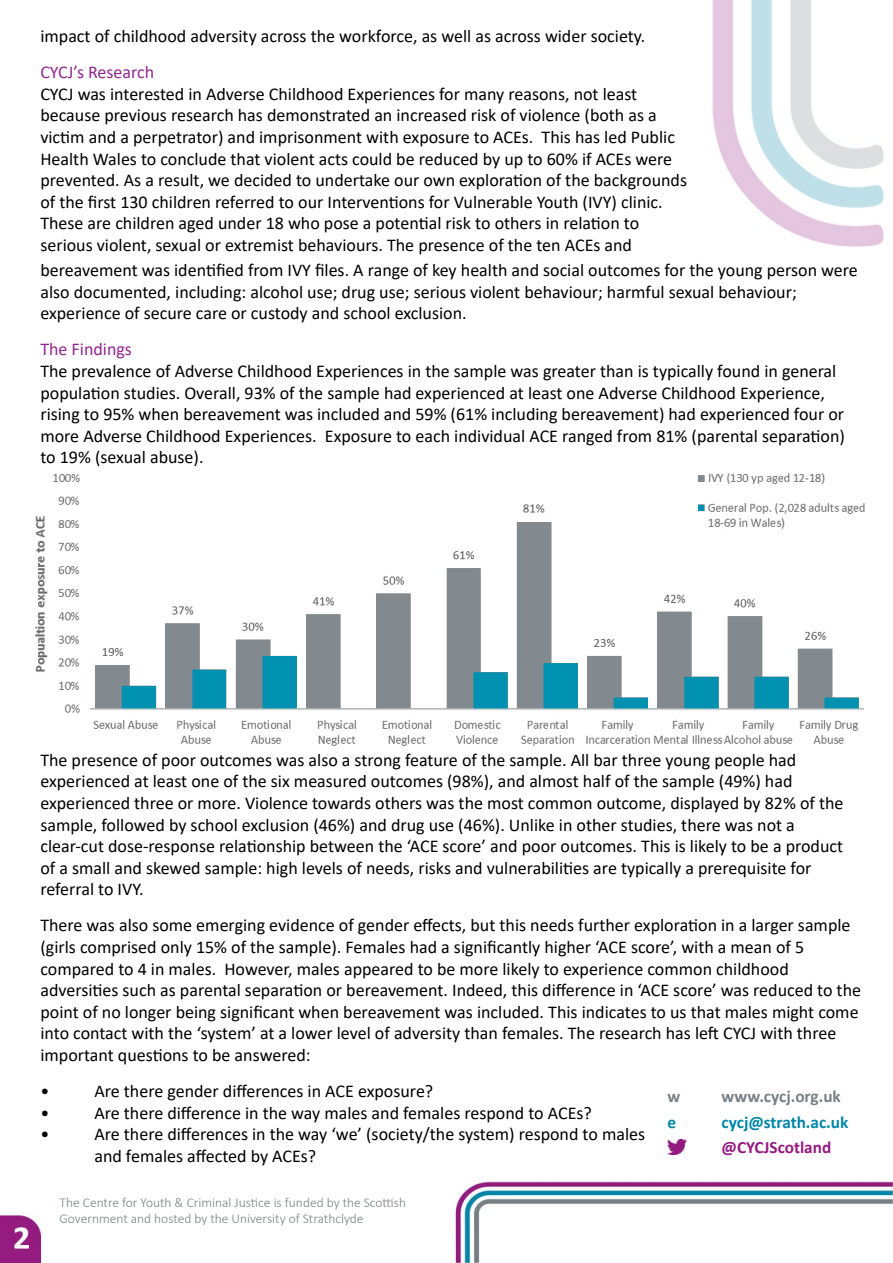
<style>
.page{position:relative;width:893px;height:1263px;background:#fff}
.page>*{position:absolute;margin:0;border:0;box-sizing:border-box;transform-origin:0 0}
.t1{font:18px/21.6px "Calibri";color:#000}
.t2{font:18px "Calibri";color:#92278f}
.t3{font:700 17.25px "Calibri";color:#0086a8}
.t4{font:700 17.25px "Calibri";color:#778085}
.t5{font:700 17.25px "Calibri";color:#951b81}
.t6{font:300 13.5px/16.2px "Calibri";color:#778085}
</style>
<div class="page">
<img style="left:452px;top:1181px;width:441px;height:82px">
<img style="left:0;top:1215px;width:42px;height:48px">
<img style="left:35px;top:473px;width:830px;height:273px">
<img style="left:668px;top:1139px;width:19px;height:15px">
<img style="left:712px;top:0;width:172px;height:247px">
<p class="t1" style="left:40px;top:25px;width:606px">impact of childhood adversity across the workforce, as well as across wider society.</p>
<p class="t2" style="left:40px;top:60px;width:115px">CYCJ’s Research</p>
<p class="t1" style="left:40px;top:83px;width:648px">CYCJ was interested in Adverse Childhood Experiences for many reasons, not least because previous research has demonstrated an increased risk of violence (both as a victim and a perpetrator) and imprisonment with exposure to ACEs. This has led Public Health Wales to conclude that violent acts could be reduced by up to 60% if ACEs were prevented. As a result, we decided to undertake our own exploration of the backgrounds of the first 130 children referred to our Interventions for Vulnerable Youth (IVY) clinic.<br>These are children aged under 18 who pose a potential risk to others in relation to serious violent, sexual or extremist behaviours. The presence of the ten ACEs and</p>
<p class="t1" style="left:40px;top:259px;width:819px">bereavement was identified from IVY files. A range of key health and social outcomes for the young person were also documented, including: alcohol use; drug use; serious violent behaviour; harmful sexual behaviour; experience of secure care or custody and school exclusion.</p>
<p class="t2" style="left:40px;top:337px;width:93px">The Findings</p>
<p class="t1" style="left:40px;top:360px;width:806px">The prevalence of Adverse Childhood Experiences in the sample was greater than is typically found in general population studies. Overall, 93% of the sample had experienced at least one Adverse Childhood Experience, rising to 95% when bereavement was included and 59% (61% including bereavement) had experienced four or more Adverse Childhood Experiences. Exposure to each individual ACE ranged from 81% (parental separation) to 19% (sexual abuse).</p>
<p class="t1" style="left:40px;top:748px;width:805px">The presence of poor outcomes was also a strong feature of the sample. All bar three young people had experienced at least one of the six measured outcomes (98%), and almost half of the sample (49%) had experienced three or more. Violence towards others was the most common outcome, displayed by 82% of the sample, followed by school exclusion (46%) and drug use (46%). Unlike in other studies, there was not a clear-cut dose-response relationship between the ‘ACE score’ and poor outcomes. This is likely to be a product of a small and skewed sample: high levels of needs, risks and vulnerabilities are typically a prerequisite for referral to IVY.</p>
<p class="t1" style="left:40px;top:914px;width:822px">There was also some emerging evidence of gender effects, but this needs further exploration in a larger sample (girls comprised only 15% of the sample). Females had a significantly higher ‘ACE score’, with a mean of 5 compared to 4 in males. However, males appeared to be more likely to experience common childhood adversities such as parental separation or bereavement. Indeed, this difference in ‘ACE score’ was reduced to the point of no longer being significant when bereavement was included. This indicates to us that males might come into contact with the ‘system’ at a lower level of adversity than females. The research has left CYCJ with three important questions to be answered:</p>
<p class="t1" style="left:40px;top:1080px;width:10px">•</p>
<p class="t1" style="left:94px;top:1080px;width:340px">Are there gender differences in ACE exposure?</p>
<p class="t1" style="left:40px;top:1101px;width:10px">•</p>
<p class="t1" style="left:94px;top:1101px;width:499px">Are there difference in the way males and females respond to ACEs?</p>
<p class="t1" style="left:40px;top:1123px;width:10px">•</p>
<p class="t1" style="left:94px;top:1123px;width:552px">Are there differences in the way ‘we’ (society/the system) respond to males and females affected by ACEs?</p>
<p class="t4" style="left:668px;top:1084px;width:14px">w</p>
<p class="t4" style="left:722px;top:1084px;width:121px">www.cycj.org.uk</p>
<p class="t3" style="left:668px;top:1110px;width:10px">e</p>
<p class="t3" style="left:722px;top:1110px;width:128px">cycj@strath.ac.uk</p>
<p class="t5" style="left:722px;top:1135px;width:111px">@CYCJScotland</p>
<p class="t6" style="left:60px;top:1194px;width:348px">The Centre for Youth &amp; Criminal Justice is funded by the Scottish<br>Government and hosted by the University of Strathclyde</p>
</div>
